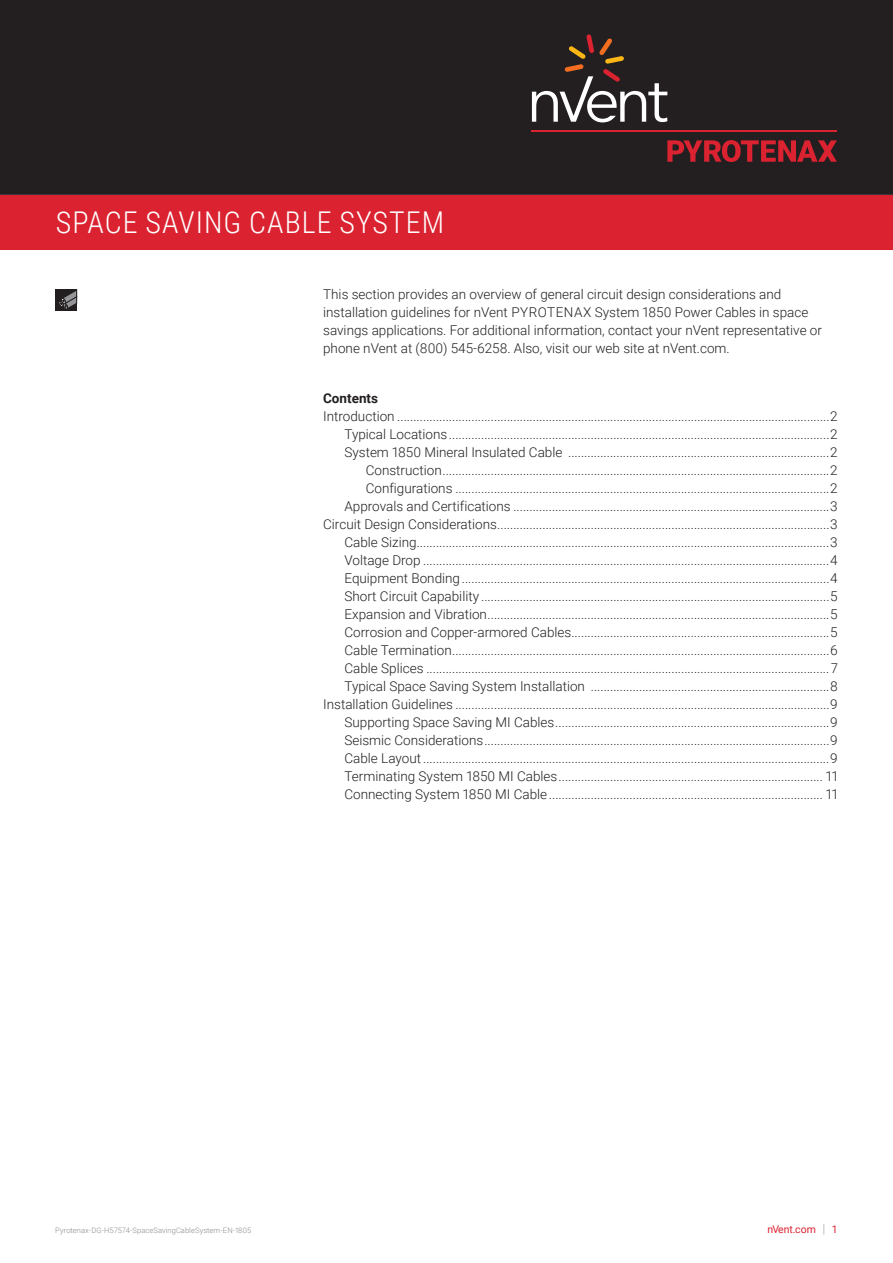
<style>
.page{position:relative;width:893px;height:1263px;background:#fff}
.page>*{position:absolute;margin:0;border:0;box-sizing:border-box;transform-origin:0 0}
.t1{font:300 30px "Roboto Condensed";letter-spacing:.035em;color:#fff}
.t2{font:300 13.5px/18px "Roboto";color:#231f20}
.t3{font:700 13.5px "Roboto";color:#231f20}
.t4{font:10.5px "Roboto";color:#db2230}
.t5{font:300 7.5px "Roboto";letter-spacing:.01em;color:#868a8e}
.s1{font-weight:300;font-size:12.6px;color:#8f959e}
</style>
<div class="page">
<div style="left:0;top:0;width:893px;height:195px;background:#231f20"></div>
<div style="left:0;top:195px;width:893px;height:55px;background:#db2230"></div>
<div style="left:55px;top:290px;width:22px;height:21px;background:#231f20"></div>
<svg style="left:59px;top:291px;width:18px;height:18px"></svg>
<svg style="left:667px;top:140px;width:170px;height:22px"></svg>
<hr style="left:532px;top:130px;width:305px;height:2px;background:#db2230">
<svg style="left:532px;top:34px;width:135px;height:88px"></svg>
<h1 class="t1" style="left:56px;top:201px;width:390px">SPACE SAVING CABLE SYSTEM</h1>
<p class="t2" style="left:323px;top:285px;width:500px">This section provides an overview of general circuit design considerations and installation guidelines for nVent PYROTENAX System 1850 Power Cables in space savings applications. For additional information, contact your nVent representative or phone nVent at (800) 545-6258. Also, visit our web site at nVent.com.</p>
<p class="t3" style="left:323px;top:389px;width:56px">Contents</p>
<p class="t2" style="left:323px;top:407px;width:516px">Introduction ......................................................................................................................................2</p>
<p class="t2" style="left:344px;top:425px;width:495px">Typical Locations......................................................................................................................2</p>
<p class="t2" style="left:344px;top:443px;width:495px">System 1850 Mineral Insulated Cable .................................................................................2</p>
<p class="t2" style="left:366px;top:461px;width:473px">Construction........................................................................................................................2</p>
<p class="t2" style="left:366px;top:479px;width:473px">Configurations ....................................................................................................................2</p>
<p class="t2" style="left:344px;top:497px;width:495px">Approvals and Certifications ..................................................................................................3</p>
<p class="t2" style="left:323px;top:515px;width:516px">Circuit Design Considerations.......................................................................................................3</p>
<p class="t2" style="left:344px;top:533px;width:495px">Cable Sizing................................................................................................................................3</p>
<p class="t2" style="left:344px;top:551px;width:495px">Voltage Drop ..............................................................................................................................4</p>
<p class="t2" style="left:344px;top:569px;width:495px">Equipment Bonding..................................................................................................................4</p>
<p class="t2" style="left:344px;top:587px;width:495px">Short Circuit Capability ............................................................................................................5</p>
<p class="t2" style="left:344px;top:605px;width:495px">Expansion and Vibration..........................................................................................................5</p>
<p class="t2" style="left:344px;top:623px;width:495px">Corrosion and Copper-armored Cables................................................................................5</p>
<p class="t2" style="left:344px;top:641px;width:495px">Cable Termination.....................................................................................................................6</p>
<p class="t2" style="left:344px;top:659px;width:495px">Cable Splices ............................................................................................................................. 7</p>
<p class="t2" style="left:344px;top:677px;width:495px">Typical Space Saving System Installation ..........................................................................8</p>
<p class="t2" style="left:323px;top:695px;width:516px">Installation Guidelines ....................................................................................................................9</p>
<p class="t2" style="left:344px;top:713px;width:495px">Supporting Space Saving MI Cables.....................................................................................9</p>
<p class="t2" style="left:344px;top:731px;width:495px">Seismic Considerations...........................................................................................................9</p>
<p class="t2" style="left:344px;top:749px;width:495px">Cable Layout..............................................................................................................................9</p>
<p class="t2" style="left:344px;top:767px;width:495px">Terminating System 1850 MI Cables.................................................................................. 11</p>
<p class="t2" style="left:344px;top:785px;width:204px">Connecting System 1850 MI Cable</p>
<p class="t2" style="left:826px;top:785px;width:13px">11</p>
<p class="t5" style="left:55px;top:1225px;width:197px">Pyrotenax-DG-H57574-SpaceSavingCableSystem-EN-1805</p>
<p class="t4" style="left:767px;top:1222px;width:72px">nVent.com <span class="s1">|</span> 1</p>
</div>
